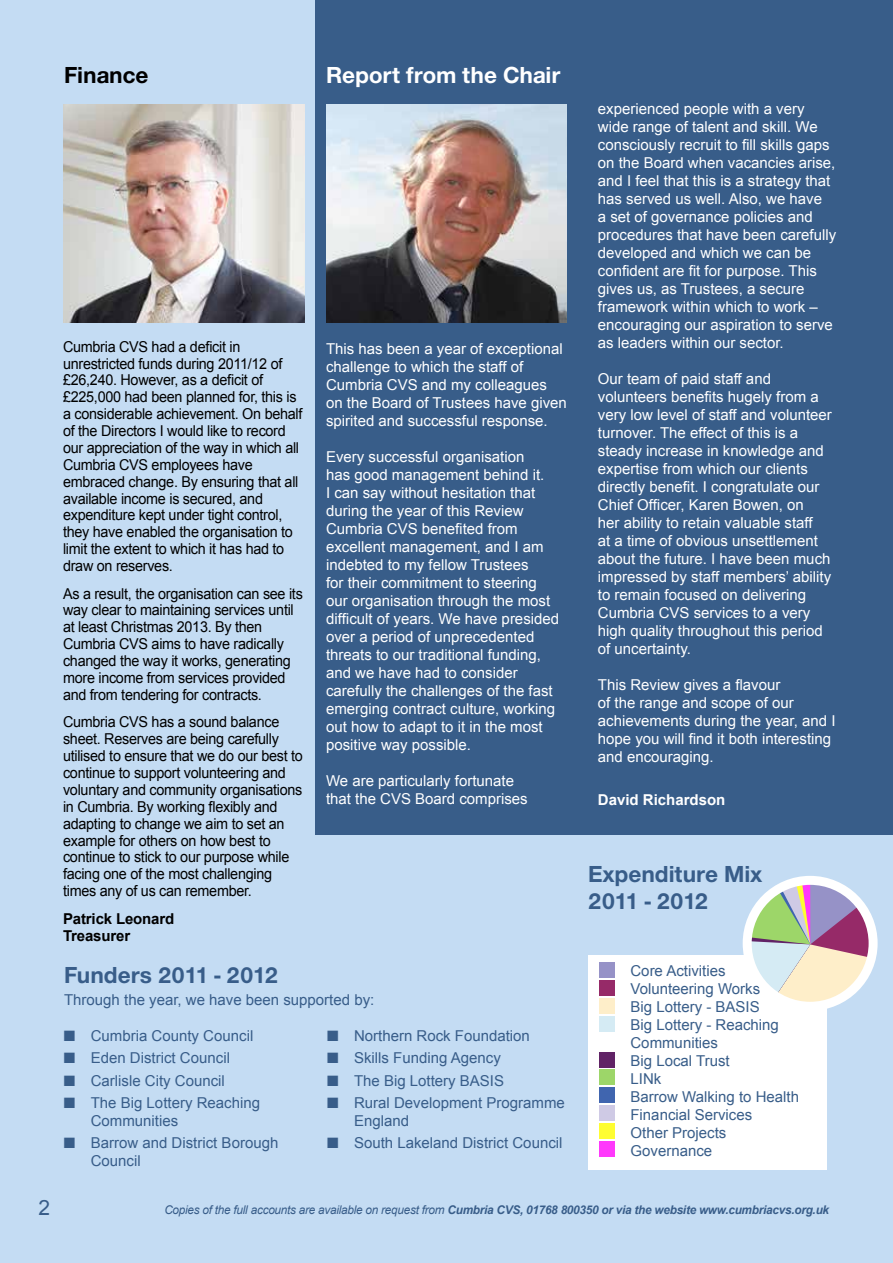
<style>
.page{position:relative;width:893px;height:1263px;background:#c4dcf3}
.page>*{position:absolute;margin:0;border:0;box-sizing:border-box;transform-origin:0 0}
.t1{font:700 24px/27px "Nimbus Sans Novus T";color:#385d89}
.t2{font:700 24px "Nimbus Sans Novus T";color:#fff}
.t3{font:700 24px "Nimbus Sans Novus T";color:#000}
.t4{font:21px "Arial";color:#385d89}
.t5{font:15px/18px "Arial";color:#fff}
.t6{font:15px/16.8px "Arial";letter-spacing:-.02em;color:#000;scale:.96 1}
.t7{font:15px/18px "Arial";color:#385d89}
.t8{font:700 15px/16.8px "Arial";letter-spacing:-.01em;color:#000}
.t9{font:700 15px "Arial";color:#fff}
.t10{font:italic 700 12px "Arial";letter-spacing:-.02em;color:#385d89}
.s1{font-weight:400}
</style>
<div class="page">
<div style="left:315px;top:0;width:578px;height:835px;background:#385d89"></div>
<img style="left:326px;top:105px;width:241px;height:217px">
<img style="left:63px;top:105px;width:241px;height:217px">
<div style="left:588px;top:955px;width:239px;height:214px;background:#fff"></div>
<div style="left:599px;top:963px;width:15px;height:15px;background:#9692c7"></div>
<div style="left:599px;top:980px;width:15px;height:16px;background:#962a68"></div>
<div style="left:599px;top:998px;width:15px;height:16px;background:#feeec9"></div>
<div style="left:599px;top:1016px;width:15px;height:16px;background:#d5ebf4"></div>
<div style="left:599px;top:1141px;width:15px;height:16px;background:#ff38fc"></div>
<div style="left:599px;top:1123px;width:15px;height:16px;background:#fefd32"></div>
<div style="left:599px;top:1105px;width:15px;height:16px;background:#cfcae5"></div>
<div style="left:599px;top:1087px;width:15px;height:16px;background:#4065af"></div>
<div style="left:599px;top:1069px;width:15px;height:16px;background:#9dd669"></div>
<div style="left:599px;top:1052px;width:15px;height:15px;background:#612366"></div>
<svg style="left:750px;top:883px;width:120px;height:120px"></svg>
<svg style="left:750px;top:883px;width:118px;height:111px;background:#cac1be"></svg>
<div style="left:743px;top:876px;width:135px;height:135px;border:9px solid #fff;border-radius:50%"></div>
<h2 class="t4" style="left:39px;top:1193px;width:13px">2</h2>
<h1 class="t3" style="left:64px;top:60px;width:86px">Finance</h1>
<h1 class="t2" style="left:326px;top:60px;width:236px">Report from the Chair</h1>
<p class="t6" style="left:63px;top:338px;width:251px">Cumbria CVS had a deficit in unrestricted funds during 2011/12 of £26,240. However, as a deficit of £225,000 had been planned for, this is a considerable achievement. On behalf of the Directors I would like to record our appreciation of the way in which all Cumbria CVS employees have embraced change. By ensuring that all available income is secured, and expenditure kept under tight control, they have enabled the organisation to limit the extent to which it has had to draw on reserves.</p>
<p class="t6" style="left:63px;top:585px;width:251px">As a result, the organisation can see its way clear to maintaining services until at least Christmas 2013. By then Cumbria CVS aims to have radically changed the way it works, generating more income from services provided and from tendering for contracts.</p>
<p class="t6" style="left:63px;top:714px;width:251px">Cumbria CVS has a sound balance sheet. Reserves are being carefully utilised to ensure that we do our best to continue to support volunteering and voluntary and community organisations in Cumbria. By working flexibly and adapting to change we aim to set an example for others on how best to continue to stick to our purpose while facing one of the most challenging times any of us can remember.</p>
<p class="t8" style="left:63px;top:910px;width:113px">Patrick Leonard<br>Treasurer</p>
<p class="t5" style="left:326px;top:340px;width:242px">This has been a year of exceptional challenge to which the staff of<br>Cumbria CVS and my colleagues on the Board of Trustees have given spirited and successful response.</p>
<p class="t5" style="left:326px;top:448px;width:235px">Every successful organisation<br>has good management behind it.<br>I can say without hesitation that during the year of this Review<br>Cumbria CVS benefited from excellent management, and I am indebted to my fellow Trustees<br>for their commitment to steering our organisation through the most difficult of years. We have presided over a period of unprecedented threats to our traditional funding, and we have had to consider carefully the challenges of the fast emerging contract culture, working out how to adapt to it in the most positive way possible.</p>
<p class="t5" style="left:326px;top:772px;width:203px">We are particularly fortunate that the CVS Board comprises</p>
<h1 class="t1" style="left:64px;top:961px;width:216px">Funders 2011 - 2012</h1>
<p class="t7" style="left:64px;top:991px;width:312px">Through the year, we have been supported by:</p>
<p class="t7" style="left:64px;top:1027px;width:191px">■ Cumbria County Council</p>
<p class="t7" style="left:64px;top:1049px;width:168px">■ Eden District Council</p>
<p class="t7" style="left:64px;top:1071px;width:163px">■ Carlisle City Council</p>
<p class="t7" style="left:91px;top:1094px;width:171px;text-indent:-27px">■ The Big Lottery Reaching<br>Communities</p>
<p class="t7" style="left:91px;top:1134px;width:189px;text-indent:-27px">■ Barrow and District Borough<br>Council</p>
<p class="t7" style="left:327px;top:1027px;width:204px">■ Northern Rock Foundation</p>
<p class="t7" style="left:327px;top:1049px;width:175px">■ Skills Funding Agency</p>
<p class="t7" style="left:327px;top:1071px;width:179px">■ The Big Lottery BASIS</p>
<p class="t7" style="left:354px;top:1094px;width:212px;text-indent:-27px">■ Rural Development Programme<br>England</p>
<p class="t7" style="left:327px;top:1134px;width:237px">■ South Lakeland District Council</p>
<p class="t5" style="left:598px;top:99px;width:240px">experienced people with a very wide range of talent and skill. We consciously recruit to fill skills gaps on the Board when vacancies arise, and I feel that this is a strategy that has served us well. Also, we have<br>a set of governance policies and procedures that have been carefully developed and which we can be confident are fit for purpose. This gives us, as Trustees, a secure framework within which to work – encouraging our aspiration to serve as leaders within our sector.</p>
<p class="t5" style="left:598px;top:369px;width:236px">Our team of paid staff and volunteers benefits hugely from a very low level of staff and volunteer turnover. The effect of this is a steady increase in knowledge and expertise from which our clients directly benefit. I congratulate our<br>Chief Officer, Karen Bowen, on<br>her ability to retain valuable staff<br>at a time of obvious unsettlement about the future. I have been much impressed by staff members’ ability to remain focused on delivering<br>Cumbria CVS services to a very high quality throughout this period of uncertainty.</p>
<p class="t5" style="left:598px;top:675px;width:239px">This Review gives a flavour<br>of the range and scope of our achievements during the year, and I hope you will find it both interesting and encouraging.</p>
<p class="t9" style="left:598px;top:790px;width:129px">David Richardson</p>
<h1 class="t1" style="left:588px;top:860px;width:175px">Expenditure Mix<br>2011 - 2012</h1>
<p class="t7" style="left:603px;top:962px;width:124px">• Core Activities</p>
<p class="t7" style="left:603px;top:980px;width:158px">• Volunteering Works</p>
<p class="t7" style="left:603px;top:998px;width:158px">• Big Lottery - BASIS</p>
<p class="t7" style="left:630px;top:1016px;width:150px;text-indent:-27px">• Big Lottery - Reaching<br>Communities</p>
<p class="t7" style="left:603px;top:1052px;width:128px">• Big Local Trust</p>
<p class="t7" style="left:603px;top:1070px;width:59px">• LINk</p>
<p class="t7" style="left:603px;top:1088px;width:197px">• Barrow Walking to Health</p>
<p class="t7" style="left:603px;top:1106px;width:150px">• Financial Services</p>
<p class="t7" style="left:603px;top:1124px;width:124px">• Other Projects</p>
<p class="t7" style="left:603px;top:1142px;width:110px">• Governance</p>
<p class="t10" style="left:164px;top:1202px;width:666px"><span class="s1">Copies of the full accounts are available on request from</span> Cumbria CVS, 01768 800350 or via the website www.cumbriacvs.org.uk</p>
</div>
